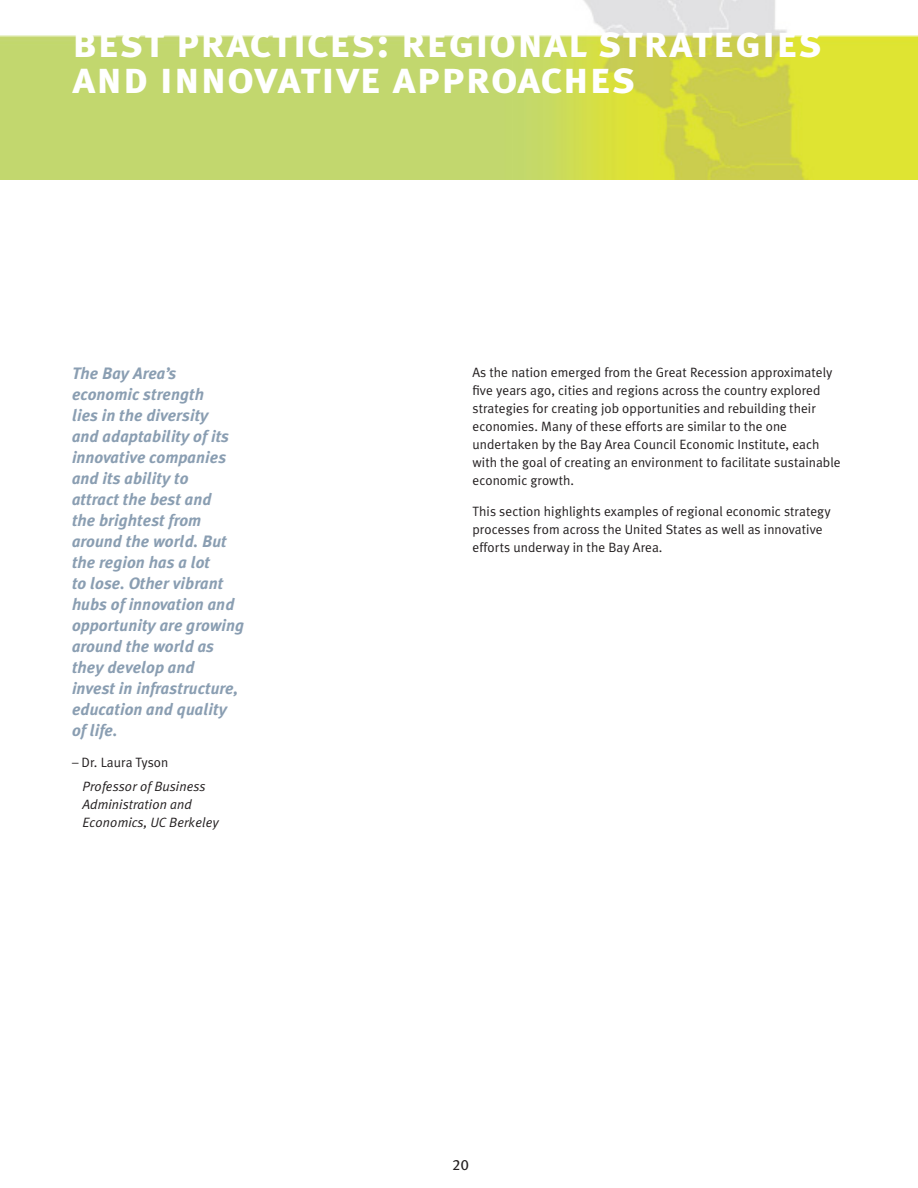
<style>
.page{position:relative;width:918px;height:1188px;background:#fff}
.page>*{position:absolute;margin:0;border:0;box-sizing:border-box;transform-origin:0 0}
.Chapter_Titles{font:45px/36px "Meta Plus Bold Caps";letter-spacing:.01em;color:#fff}
.Pull_Quote_3{font:italic 700 16.5px/21px "Meta Plus";letter-spacing:.005em;color:#8a9eb2}
.t1{font:15px "Meta Plus Book Caps";color:#231f20}
.Body_Copy{font:13.5px/18px "Meta Plus Normal";letter-spacing:.005em;color:#231f20}
.Pull_Quote_2nd{font:italic 13.5px/18px "Meta Plus Normal";letter-spacing:.005em;color:#231f20}
.Pull_Quote_3_name{font:13.5px "Meta Plus Normal";letter-spacing:.005em;color:#231f20}
</style>
<div class="page">
<img style="left:0;top:0;width:918px;height:180px">
<p class="Chapter_Titles" style="left:72px;top:24px;width:752px">best practices: regional strategies and innovative approaches</p>
<p class="Pull_Quote_3" style="left:72px;top:363px;width:174px">The Bay Area’s economic strength<br>lies in the diversity<br>and adaptability of its innovative companies and its ability to<br>attract the best and<br>the brightest from around the world. But the region has a lot<br>to lose. Other vibrant hubs of innovation and opportunity are growing around the world as they develop and<br>invest in infrastructure, education and quality of life.</p>
<p class="Pull_Quote_3_name" style="left:72px;top:755px;width:98px">– Dr. Laura Tyson</p>
<p class="Pull_Quote_2nd" style="left:82px;top:777px;width:138px">Professor of Business<br>Administration and<br>Economics, UC Berkeley</p>
<p class="Body_Copy" style="left:472px;top:363px;width:370px">As the nation emerged from the Great Recession approximately five years ago, cities and regions across the country explored strategies for creating job opportunities and rebuilding their economies. Many of these efforts are similar to the one undertaken by the Bay Area Council Economic Institute, each with the goal of creating an environment to facilitate sustainable economic growth.</p>
<p class="Body_Copy" style="left:472px;top:502px;width:360px">This section highlights examples of regional economic strategy processes from across the United States as well as innovative efforts underway in the Bay Area.</p>
<p class="t1" style="left:453px;top:1156px;width:18px">20</p>
</div>
